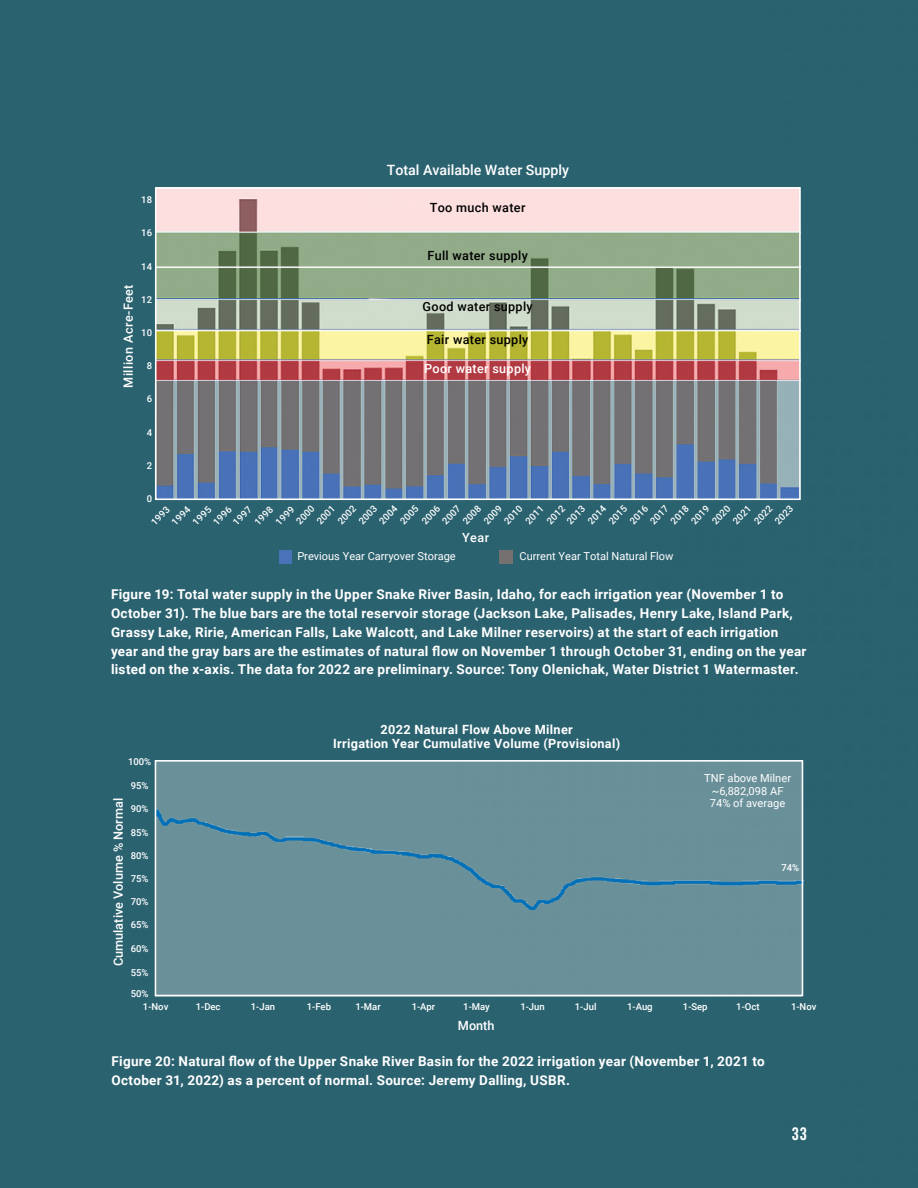
<style>
.page{position:relative;width:918px;height:1188px;background:#2b6270}
.page>*{position:absolute;margin:0;border:0;box-sizing:border-box;transform-origin:0 0}
.t1{font:700 18px "Bebas Neue Pro";color:#fff}
.t2{font:500 14.25px "Roboto";color:#fff}
.t3{font:700 13.5px/18.9px "Roboto";letter-spacing:.02em;color:#fff}
.t4{font:700 12.75px/14.2px "Roboto";letter-spacing:.025em;color:#fff;text-align:center}
.t5{font:500 12.75px "Roboto";color:#fff}
.t6{font:500 12.6px "Roboto";letter-spacing:.025em;color:#000}
.t7{font:500 12.6px "Roboto";letter-spacing:.035em;color:#fff}
.t8{font:11.1px/12.8px "Roboto";color:#fff;text-align:center}
.t9{font:500 9.45px "Roboto";color:#fff}
</style>
<div class="page">
<img style="left:158px;top:190px;width:640px;height:307px">
<img style="left:158px;top:195px;width:640px;height:186px">
<div style="left:155px;top:187px;width:646px;height:313px;border:2px solid #fff"></div>
<svg style="left:500px;top:551px;width:12px;height:12px"></svg>
<svg style="left:279px;top:551px;width:13px;height:12px"></svg>
<div style="left:158px;top:763px;width:642px;height:230px;background:#6a909a"></div>
<div style="left:158px;top:810px;width:646px;height:99px;background:#6a909a"></div>
<div style="left:155px;top:760px;width:648px;height:236px;border:2px solid #fff"></div>
<p class="t7" style="left:120px;top:388px;width:105px;rotate:-90deg">Million Acre-Feet</p>
<p class="t9" style="left:141px;top:194px;width:12px">18</p>
<p class="t9" style="left:141px;top:226px;width:12px">16</p>
<p class="t9" style="left:141px;top:260px;width:12px">14</p>
<p class="t9" style="left:141px;top:293px;width:12px">12</p>
<p class="t9" style="left:141px;top:326px;width:12px">10</p>
<p class="t9" style="left:147px;top:359px;width:7px">8</p>
<p class="t9" style="left:147px;top:392px;width:7px">6</p>
<p class="t9" style="left:147px;top:426px;width:7px">4</p>
<p class="t9" style="left:147px;top:459px;width:7px">2</p>
<p class="t9" style="left:147px;top:492px;width:7px">0</p>
<p class="t2" style="left:387px;top:160px;width:184px">Total Available Water Supply</p>
<p class="t6" style="left:430px;top:199px;width:97px">Too much water</p>
<p class="t6" style="left:427px;top:247px;width:102px">Full water supply</p>
<p class="t6" style="left:423px;top:298px;width:112px">Good water supply</p>
<p class="t6" style="left:427px;top:331px;width:103px">Fair water supply</p>
<p class="t7" style="left:424px;top:360px;width:108px">Poor water supply</p>
<p class="t9" style="left:148px;top:518px;width:24px;rotate:-45deg">1993</p>
<p class="t9" style="left:169px;top:518px;width:24px;rotate:-45deg">1994</p>
<p class="t9" style="left:190px;top:518px;width:24px;rotate:-45deg">1995</p>
<p class="t9" style="left:210px;top:518px;width:24px;rotate:-45deg">1996</p>
<p class="t9" style="left:230px;top:518px;width:24px;rotate:-45deg">1997</p>
<p class="t9" style="left:251px;top:518px;width:24px;rotate:-45deg">1998</p>
<p class="t9" style="left:272px;top:518px;width:24px;rotate:-45deg">1999</p>
<p class="t9" style="left:293px;top:518px;width:23px;rotate:-45deg">2000</p>
<p class="t9" style="left:314px;top:518px;width:23px;rotate:-45deg">2001</p>
<p class="t9" style="left:335px;top:518px;width:23px;rotate:-45deg">2002</p>
<p class="t9" style="left:356px;top:518px;width:23px;rotate:-45deg">2003</p>
<p class="t9" style="left:376px;top:518px;width:23px;rotate:-45deg">2004</p>
<p class="t9" style="left:397px;top:518px;width:23px;rotate:-45deg">2005</p>
<p class="t9" style="left:419px;top:518px;width:23px;rotate:-45deg">2006</p>
<p class="t9" style="left:439px;top:518px;width:23px;rotate:-45deg">2007</p>
<p class="t9" style="left:460px;top:518px;width:23px;rotate:-45deg">2008</p>
<p class="t9" style="left:481px;top:518px;width:23px;rotate:-45deg">2009</p>
<p class="t9" style="left:501px;top:518px;width:23px;rotate:-45deg">2010</p>
<p class="t9" style="left:522px;top:518px;width:23px;rotate:-45deg">2011</p>
<p class="t9" style="left:544px;top:518px;width:23px;rotate:-45deg">2012</p>
<p class="t9" style="left:564px;top:518px;width:23px;rotate:-45deg">2013</p>
<p class="t9" style="left:585px;top:518px;width:23px;rotate:-45deg">2014</p>
<p class="t9" style="left:606px;top:518px;width:23px;rotate:-45deg">2015</p>
<p class="t9" style="left:627px;top:518px;width:23px;rotate:-45deg">2016</p>
<p class="t9" style="left:647px;top:518px;width:23px;rotate:-45deg">2017</p>
<p class="t9" style="left:668px;top:518px;width:23px;rotate:-45deg">2018</p>
<p class="t9" style="left:688px;top:518px;width:23px;rotate:-45deg">2019</p>
<p class="t9" style="left:709px;top:518px;width:23px;rotate:-45deg">2020</p>
<p class="t9" style="left:730px;top:518px;width:23px;rotate:-45deg">2021</p>
<p class="t9" style="left:751px;top:518px;width:23px;rotate:-45deg">2022</p>
<p class="t9" style="left:772px;top:518px;width:23px;rotate:-45deg">2023</p>
<p class="t7" style="left:462px;top:529px;width:29px">Year</p>
<p class="t8" style="left:297px;top:550px;width:160px">Previous Year Carryover Storage</p>
<p class="t8" style="left:520px;top:550px;width:156px">Current Year Total Natural Flow</p>
<p class="t3" style="left:111px;top:584px;width:697px">Figure 19: Total water supply in the Upper Snake River Basin, Idaho, for each irrigation year (November 1 to October 31). The blue bars are the total reservoir storage (Jackson Lake, Palisades, Henry Lake, Island Park, Grassy Lake, Ririe, American Falls, Lake Walcott, and Lake Milner reservoirs) at the start of each irrigation year and the gray bars are the estimates of natural flow on November 1 through October 31, ending on the year listed on the x-axis. The data for 2022 are preliminary. Source: Tony Olenichak, Water District 1 Watermaster.</p>
<p class="t9" style="left:128px;top:755px;width:25px">100%</p>
<p class="t9" style="left:131px;top:779px;width:19px">95%</p>
<p class="t9" style="left:131px;top:802px;width:19px">90%</p>
<p class="t9" style="left:131px;top:826px;width:19px">85%</p>
<p class="t9" style="left:131px;top:849px;width:19px">80%</p>
<p class="t9" style="left:131px;top:872px;width:19px">75%</p>
<p class="t9" style="left:131px;top:896px;width:19px">70%</p>
<p class="t9" style="left:131px;top:918px;width:19px">65%</p>
<p class="t9" style="left:131px;top:942px;width:19px">60%</p>
<p class="t9" style="left:131px;top:966px;width:19px">55%</p>
<p class="t9" style="left:131px;top:987px;width:19px">50%</p>
<p class="t5" style="left:110px;top:966px;width:170px;rotate:-90deg">Cumulative Volume % Normal</p>
<p class="t4" style="left:333px;top:722px;width:289px">2022 Natural Flow Above Milner<br>Irrigation Year Cumulative Volume (Provisional)</p>
<p class="t8" style="left:704px;top:771px;width:88px">TNF above Milner ~6,882,098 AF<br>74% of average</p>
<p class="t9" style="left:782px;top:861px;width:19px">74%</p>
<p class="t9" style="left:143px;top:1000px;width:27px">1-Nov</p>
<p class="t9" style="left:196px;top:1000px;width:26px">1-Dec</p>
<p class="t9" style="left:251px;top:1000px;width:26px">1-Jan</p>
<p class="t9" style="left:307px;top:1000px;width:26px">1-Feb</p>
<p class="t9" style="left:355px;top:1000px;width:27px">1-Mar</p>
<p class="t9" style="left:412px;top:1000px;width:25px">1-Apr</p>
<p class="t9" style="left:463px;top:1000px;width:28px">1-May</p>
<p class="t9" style="left:520px;top:1000px;width:26px">1-Jun</p>
<p class="t9" style="left:575px;top:1000px;width:23px">1-Jul</p>
<p class="t9" style="left:627px;top:1000px;width:27px">1-Aug</p>
<p class="t9" style="left:683px;top:1000px;width:26px">1-Sep</p>
<p class="t9" style="left:736px;top:1000px;width:25px">1-Oct</p>
<p class="t9" style="left:791px;top:1000px;width:27px">1-Nov</p>
<p class="t5" style="left:458px;top:1016px;width:38px">Month</p>
<p class="t3" style="left:111px;top:1051px;width:655px">Figure 20: Natural flow of the Upper Snake River Basin for the 2022 irrigation year (November 1, 2021 to<br>October 31, 2022) as a percent of normal. Source: Jeremy Dalling, USBR.</p>
<h1 class="t1" style="left:792px;top:1123px;width:17px">33</h1>
</div>
